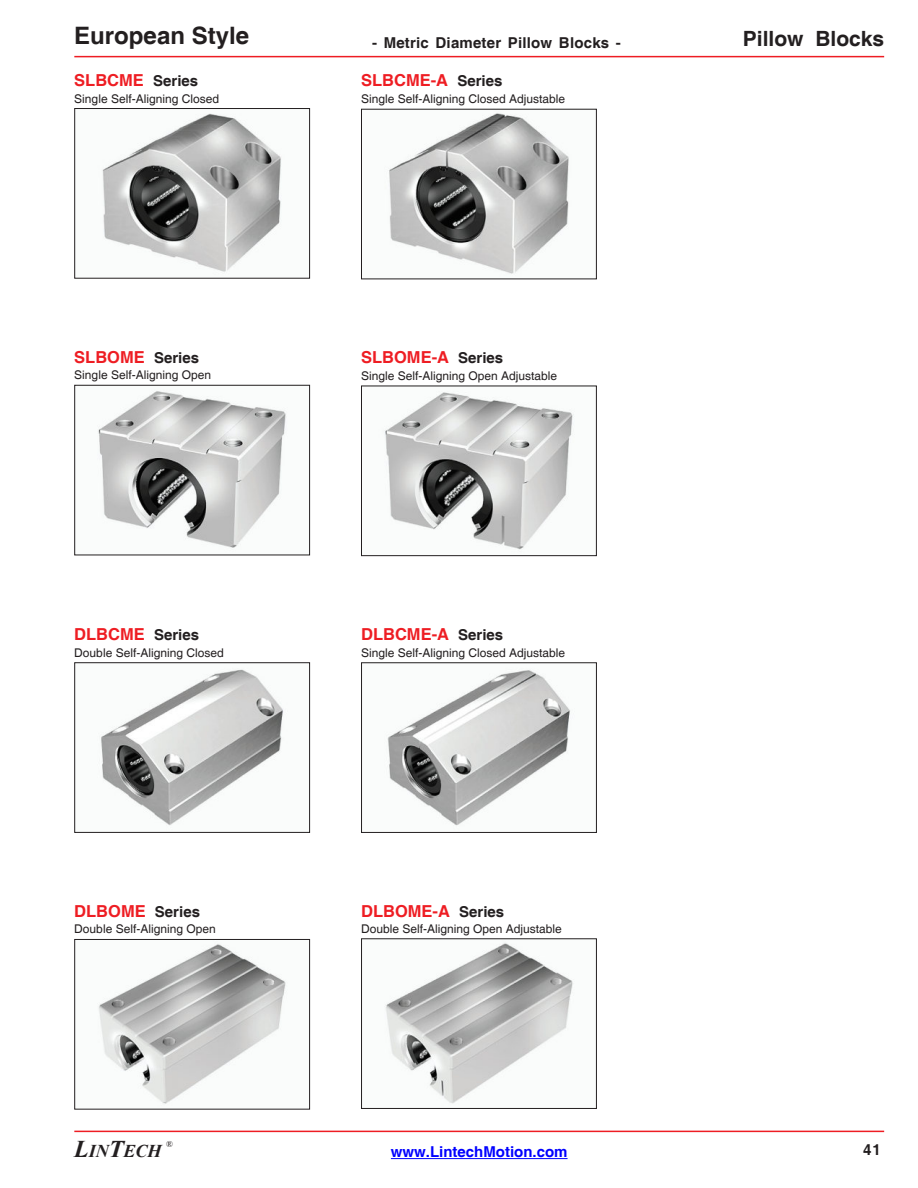
<style>
.page{position:relative;width:918px;height:1188px;background:#fff}
.page>*{position:absolute;margin:0;border:0;box-sizing:border-box;transform-origin:0 0}
.t1{font:700 24px "Helvetica";color:#231f20}
.t2{font:700 21px "Helvetica";color:#231f20}
.t3{font:italic 700 18px "Times New Roman";color:#231f20}
.t4{font:700 16.5px "Helvetica";color:#ee1d23}
.t5{font:700 15px "Helvetica";letter-spacing:.015em;color:#231f20}
.t6{font:700 15px "Helvetica";color:#00f}
.t7{font:12px "Helvetica";color:#231f20}
.t8{font:9px "Times New Roman";color:#231f20}
.s1{font-size:15px;color:#231f20}
.s2{font-size:24px}
</style>
<div class="page">
<hr style="left:74px;top:56px;width:810px;height:1px;background:#ee1d23">
<hr style="left:74px;top:1131px;width:810px;height:1px;background:#ee1d23">
<hr style="left:391px;top:1158px;width:177px;height:1px;background:#00f">
<img style="left:384px;top:942px;width:190px;height:162px">
<img style="left:387px;top:670px;width:184px;height:156px">
<img style="left:98px;top:944px;width:188px;height:160px">
<img style="left:101px;top:669px;width:183px;height:157px">
<img style="left:384px;top:392px;width:190px;height:158px">
<img style="left:389px;top:113px;width:180px;height:161px">
<img style="left:98px;top:391px;width:189px;height:157px">
<img style="left:102px;top:113px;width:179px;height:159px">
<div style="left:361px;top:662px;width:236px;height:171px;border:1px solid #231f20"></div>
<div style="left:74px;top:108px;width:236px;height:171px;border:1px solid #231f20"></div>
<div style="left:361px;top:938px;width:236px;height:171px;border:1px solid #231f20"></div>
<div style="left:74px;top:385px;width:236px;height:170px;border:1px solid #231f20"></div>
<div style="left:361px;top:109px;width:236px;height:170px;border:1px solid #231f20"></div>
<div style="left:361px;top:386px;width:236px;height:170px;border:1px solid #231f20"></div>
<div style="left:74px;top:662px;width:236px;height:171px;border:1px solid #231f20"></div>
<div style="left:74px;top:939px;width:236px;height:171px;border:1px solid #231f20"></div>
<h1 class="t1" style="left:74px;top:21px;width:176px">European Style</h1>
<p class="t5" style="left:372px;top:34px;width:250px">- Metric Diameter Pillow Blocks -</p>
<h2 class="t2" style="left:743px;top:25px;width:143px">Pillow Blocks</h2>
<h3 class="t4" style="left:74px;top:70px;width:125px">SLBCME <span class="s1">Series</span></h3>
<h3 class="t4" style="left:361px;top:70px;width:143px">SLBCME-A <span class="s1">Series</span></h3>
<p class="t7" style="left:74px;top:91px;width:146px">Single Self-Aligning Closed</p>
<p class="t7" style="left:361px;top:92px;width:206px">Single Self-Aligning Closed Adjustable</p>
<h3 class="t4" style="left:74px;top:347px;width:126px">SLBOME <span class="s1">Series</span></h3>
<h3 class="t4" style="left:361px;top:347px;width:144px">SLBOME-A <span class="s1">Series</span></h3>
<p class="t7" style="left:74px;top:368px;width:138px">Single Self-Aligning Open</p>
<p class="t7" style="left:361px;top:369px;width:198px">Single Self-Aligning Open Adjustable</p>
<h3 class="t4" style="left:74px;top:624px;width:126px">DLBCME <span class="s1">Series</span></h3>
<h3 class="t4" style="left:361px;top:624px;width:144px">DLBCME-A <span class="s1">Series</span></h3>
<p class="t7" style="left:74px;top:646px;width:151px">Double Self-Aligning Closed</p>
<p class="t7" style="left:361px;top:646px;width:206px">Single Self-Aligning Closed Adjustable</p>
<h3 class="t4" style="left:74px;top:901px;width:127px">DLBOME <span class="s1">Series</span></h3>
<h3 class="t4" style="left:361px;top:901px;width:145px">DLBOME-A <span class="s1">Series</span></h3>
<p class="t7" style="left:74px;top:922px;width:143px">Double Self-Aligning Open</p>
<p class="t7" style="left:361px;top:922px;width:202px">Double Self-Aligning Open Adjustable</p>
<p class="t8" style="left:166px;top:1137px;width:8px">®</p>
<h3 class="t3" style="left:74px;top:1138px;width:89px"><span class="s2">L</span>IN<span class="s2">T</span>ECH</h3>
<p class="t6" style="left:391px;top:1143px;width:178px">www.LintechMotion.com</p>
<p class="t5" style="left:863px;top:1141px;width:19px">41</p>
</div>
